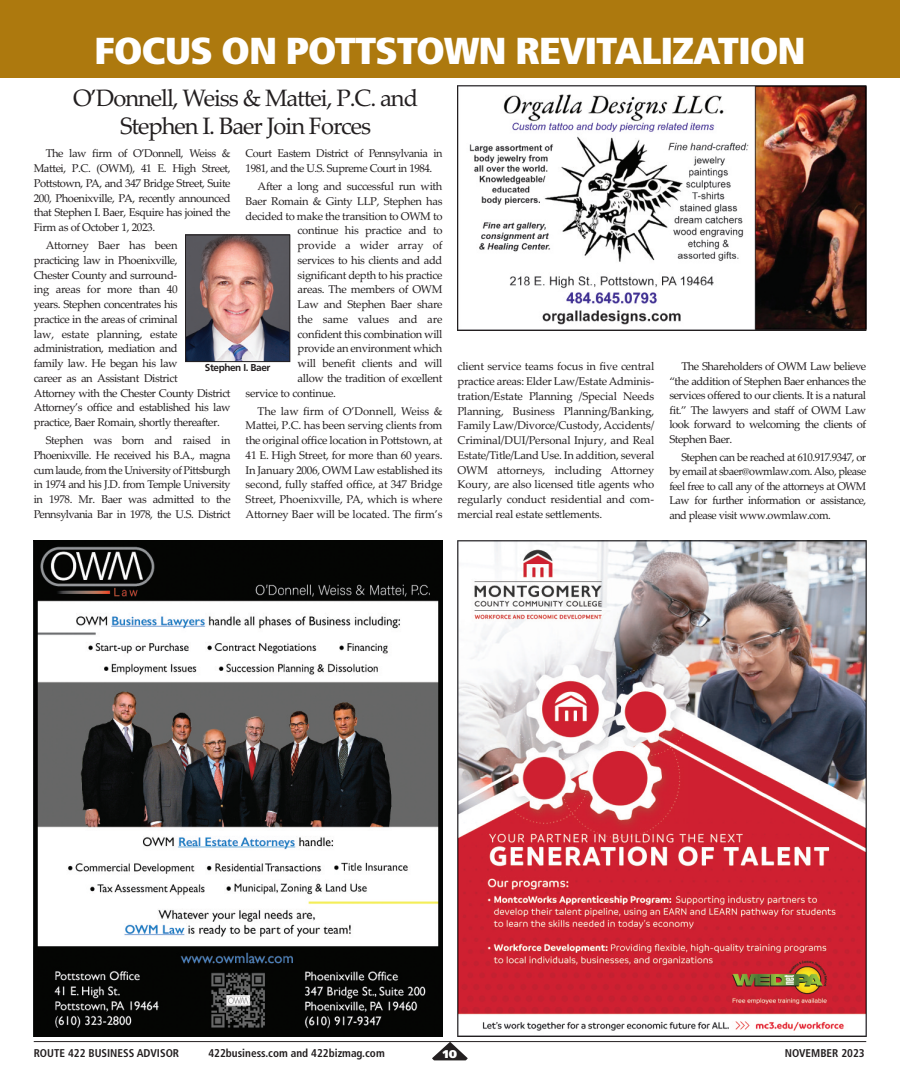
<style>
.page{position:relative;width:900px;height:1092px;background:#fff}
.page>*{position:absolute;margin:0;border:0;box-sizing:border-box;transform-origin:0 0}
.t1{font:900 condensed 37.5px "Frutiger";letter-spacing:-.03em;color:#fff;scale:1.1 1}
.t2{font:23.75px/27.5px "Palatino Linotype";letter-spacing:-.045em;color:#231f20;text-align:center}
.t3{font:11.25px/14.8px "Palatino Linotype";letter-spacing:-.04em;color:#231f20;text-align:justify}
.t4{font:700 condensed 11.25px "Frutiger";color:#231f20}
.t5{font:11.25px "Palatino Linotype";letter-spacing:-.01em;color:#231f20}
.t6{font:11.25px "Palatino Linotype";letter-spacing:-.02em;color:#231f20}
.t7{font:900 11.25px "Frutiger";color:#fff}
.t8{font:700 10px "Frutiger";letter-spacing:-.04em;color:#231f20}
</style>
<div class="page">
<div style="left:0;top:0;width:900px;height:77px;background:#ad790e"></div>
<hr style="left:34px;top:1041px;width:832px;height:1px;background:#231f20">
<svg style="left:432px;top:1041px;width:36px;height:19px"></svg>
<img style="left:458px;top:85px;width:408px;height:245px">
<img style="left:187px;top:237px;width:101px;height:123px">
<div style="left:185px;top:235px;width:105px;height:127px;border:1px solid #231f20"></div>
<img style="left:458px;top:541px;width:408px;height:495px">
<img style="left:34px;top:541px;width:408px;height:495px">
<h1 class="t1" style="left:94px;top:36px;width:648px">FOCUS ON POTTSTOWN REVITALIZATION</h1>
<h2 class="t2" style="left:73px;top:84px;width:347px">O’Donnell, Weiss &amp; Mattei, P.C. and<br>Stephen I. Baer Join Forces</h2>
<p class="t3" style="left:246px;top:146px;width:198px">Court Eastern District of Pennsylvania in<br>1981, and the U.S. Supreme Court in 1984.</p>
<p class="t3" style="left:258px;top:179px;width:186px">After a long and successful run with</p>
<p class="t3" style="left:246px;top:193px;width:198px">Baer Romain &amp; Ginty LLP, Stephen has</p>
<p class="t3" style="left:246px;top:208px;width:198px">decided to make the transition to OWM to</p>
<p class="t3" style="left:298px;top:223px;width:146px">continue his practice and to</p>
<p class="t5" style="left:298px;top:238px;width:146px">provide a wider array of</p>
<p class="t3" style="left:298px;top:252px;width:146px">services to his clients and add</p>
<p class="t3" style="left:298px;top:267px;width:146px">significant depth to his practice</p>
<p class="t3" style="left:298px;top:282px;width:146px">areas. The members of OWM</p>
<p class="t3" style="left:298px;top:297px;width:146px">Law and Stephen Baer share</p>
<p class="t5" style="left:298px;top:312px;width:146px">the same values and are</p>
<p class="t3" style="left:298px;top:326px;width:146px">confident this combination will</p>
<p class="t3" style="left:298px;top:341px;width:146px">provide an environment which</p>
<p class="t6" style="left:298px;top:356px;width:146px">will benefit clients and will</p>
<p class="t3" style="left:298px;top:370px;width:146px">allow the tradition of excellent</p>
<p class="t3" style="left:246px;top:385px;width:92px">service to continue.</p>
<p class="t3" style="left:246px;top:403px;width:198px;text-indent:12px">The law firm of O’Donnell, Weiss &amp; Mattei, P.C. has been serving clients from the original office location in Pottstown, at 41 E. High Street, for more than 60 years.<br>In January 2006, OWM Law established its second, fully staffed office, at 347 Bridge Street, Phoenixville, PA, which is where Attorney Baer will be located. The firm’s</p>
<p class="t3" style="left:34px;top:146px;width:198px;text-indent:12px">The law firm of O’Donnell, Weiss &amp; Mattei, P.C. (OWM), 41 E. High Street, Pottstown, PA, and 347 Bridge Street, Suite 200, Phoenixville, PA, recently announced that Stephen I. Baer, Esquire has joined the Firm as of October 1, 2023.</p>
<p class="t3" style="left:34px;top:238px;width:198px;text-align:left;text-indent:12px">Attorney Baer has been<br>practicing law in Phoenixville,<br>Chester County and surround-<br>ing areas for more than 40<br>years. Stephen concentrates his<br>practice in the areas of criminal<br>law, estate planning, estate administration, mediation and<br>family law. He began his law<br>career as an Assistant District<br>Attorney with the Chester County District<br>Attorney’s office and established his law practice, Baer Romain, shortly thereafter.</p>
<p class="t3" style="left:34px;top:433px;width:198px;text-indent:12px">Stephen was born and raised in Phoenixville. He received his B.A., magna cum laude, from the University of Pittsburgh in 1974 and his J.D. from Temple University in 1978. Mr. Baer was admitted to the Pennsylvania Bar in 1978, the U.S. District</p>
<p class="t8" style="left:205px;top:364px;width:67px">Stephen I. Baer</p>
<p class="t3" style="left:458px;top:359px;width:198px">client service teams focus in five central practice areas: Elder Law/Estate Adminis&shy;tration/Estate Planning /Special Needs Planning, Business Planning/Banking, Family Law/Divorce/Custody, Accidents/ Criminal/DUI/Personal Injury, and Real Estate/Title/Land Use. In addition, several OWM attorneys, including Attorney Koury, are also licensed title agents who regularly conduct residential and com&shy;mercial real estate settlements.</p>
<p class="t3" style="left:669px;top:359px;width:198px;text-indent:12px">The Shareholders of OWM Law believe “the addition of Stephen Baer enhances the services offered to our clients. It is a natural fit.” The lawyers and staff of OWM Law look forward to welcoming the clients of Stephen Baer.</p>
<p class="t3" style="left:669px;top:449px;width:198px;text-indent:12px">Stephen can be reached at 610.917.9347, or by email at sbaer@owmlaw.com. Also, please feel free to call any of the attorneys at OWM Law for further information or assistance, and please visit www.owmlaw.com.</p>
<p class="t4" style="left:34px;top:1048px;width:147px">ROUTE 422 BUSINESS ADVISOR</p>
<p class="t4" style="left:208px;top:1048px;width:178px">422business.com and 422bizmag.com</p>
<p class="t7" style="left:443px;top:1049px;width:16px">10</p>
<p class="t4" style="left:785px;top:1048px;width:82px">NOVEMBER 2023</p>
</div>
